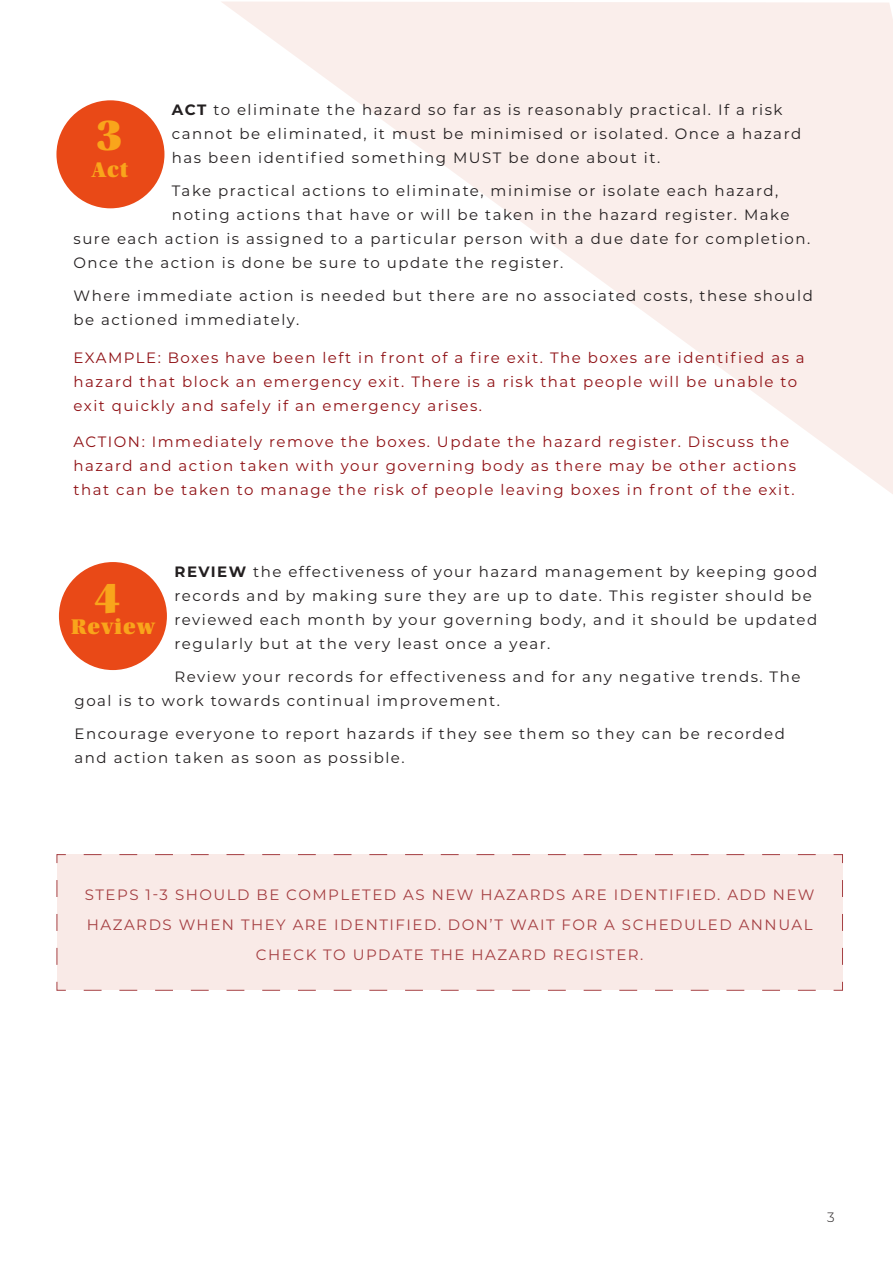
<style>
.page{position:relative;width:893px;height:1263px;background:#fff}
.page>*{position:absolute;margin:0;border:0;box-sizing:border-box;transform-origin:0 0}
.Graphic_Number{font:45px "Utopia Std Black Headline";color:#f9a51b}
.Graphic_Text{font:22.5px "Utopia Std Black Headline";letter-spacing:.05em;color:#f9a51b}
.t1{font:15px/24px "Montserrat";letter-spacing:.1em;color:#231f20}
.t2{font:15px/24px "Montserrat";letter-spacing:.1em;color:#8f1014}
.t3{font:300 13.5px "Montserrat";color:#231f20}
.s1{font-weight:700}
</style>
<div class="page">
<svg style="left:157px;top:2px;width:736px;height:492px"></svg>
<div style="left:56px;top:100px;width:108px;height:108px;background:#e94917;border-radius:50%"></div>
<div style="left:59px;top:562px;width:108px;height:108px;background:#e94917;border-radius:50%"></div>
<div style="left:56px;top:854px;width:787px;height:137px;background:#f9eae7"></div>
<p class="t1" style="left:172px;top:97px;width:631px"><span class="s1">ACT</span> to eliminate the hazard so far as is reasonably practical. If a risk cannot be eliminated, it must be minimised or isolated. Once a hazard has been identified something MUST be done about it.</p>
<p class="t1" style="left:172px;top:178px;width:608px">Take practical actions to eliminate, minimise or isolate each hazard,</p>
<p class="t1" style="left:172px;top:202px;width:619px">noting actions that have or will be taken in the hazard register. Make</p>
<p class="t1" style="left:74px;top:226px;width:738px">sure each action is assigned to a particular person with a due date for completion.</p>
<p class="t1" style="left:74px;top:250px;width:491px">Once the action is done be sure to update the register.</p>
<p class="t1" style="left:74px;top:283px;width:741px">Where immediate action is needed but there are no associated costs, these should be actioned immediately.</p>
<p class="Graphic_Number" style="left:96px;top:110px;width:28px">3</p>
<p class="Graphic_Text" style="left:92px;top:157px;width:37px">Act</p>
<p class="t2" style="left:74px;top:345px;width:733px">EXAMPLE: Boxes have been left in front of a fire exit. The boxes are identified as a hazard that block an emergency exit. There is a risk that people will be unable to exit quickly and safely if an emergency arises.</p>
<p class="t2" style="left:74px;top:429px;width:724px">ACTION: Immediately remove the boxes. Update the hazard register. Discuss the hazard and action taken with your governing body as there may be other actions that can be taken to manage the risk of people leaving boxes in front of the exit.</p>
<p class="t1" style="left:174px;top:559px;width:644px"><span class="s1">REVIEW</span> the effectiveness of your hazard management by keeping good records and by making sure they are up to date. This register should be reviewed each month by your governing body, and it should be updated regularly but at the very least once a year.</p>
<p class="t1" style="left:75px;top:664px;width:727px;text-indent:100px">Review your records for effectiveness and for any negative trends. The goal is to work towards continual improvement.</p>
<p class="t1" style="left:75px;top:721px;width:712px">Encourage everyone to report hazards if they see them so they can be recorded and action taken as soon as possible.</p>
<p class="Graphic_Number" style="left:94px;top:574px;width:28px">4</p>
<p class="Graphic_Text" style="left:71px;top:615px;width:85px">Review</p>
<p class="t2" style="left:85px;top:879px;width:731px;line-height:30px;text-align:center">STEPS 1-3 SHOULD BE COMPLETED AS NEW HAZARDS ARE IDENTIFIED. ADD NEW<br>HAZARDS WHEN THEY ARE IDENTIFIED. DON’T WAIT FOR A SCHEDULED ANNUAL<br>CHECK TO UPDATE THE HAZARD REGISTER.</p>
<p class="t3" style="left:827px;top:1208px;width:9px">3</p>
</div>
